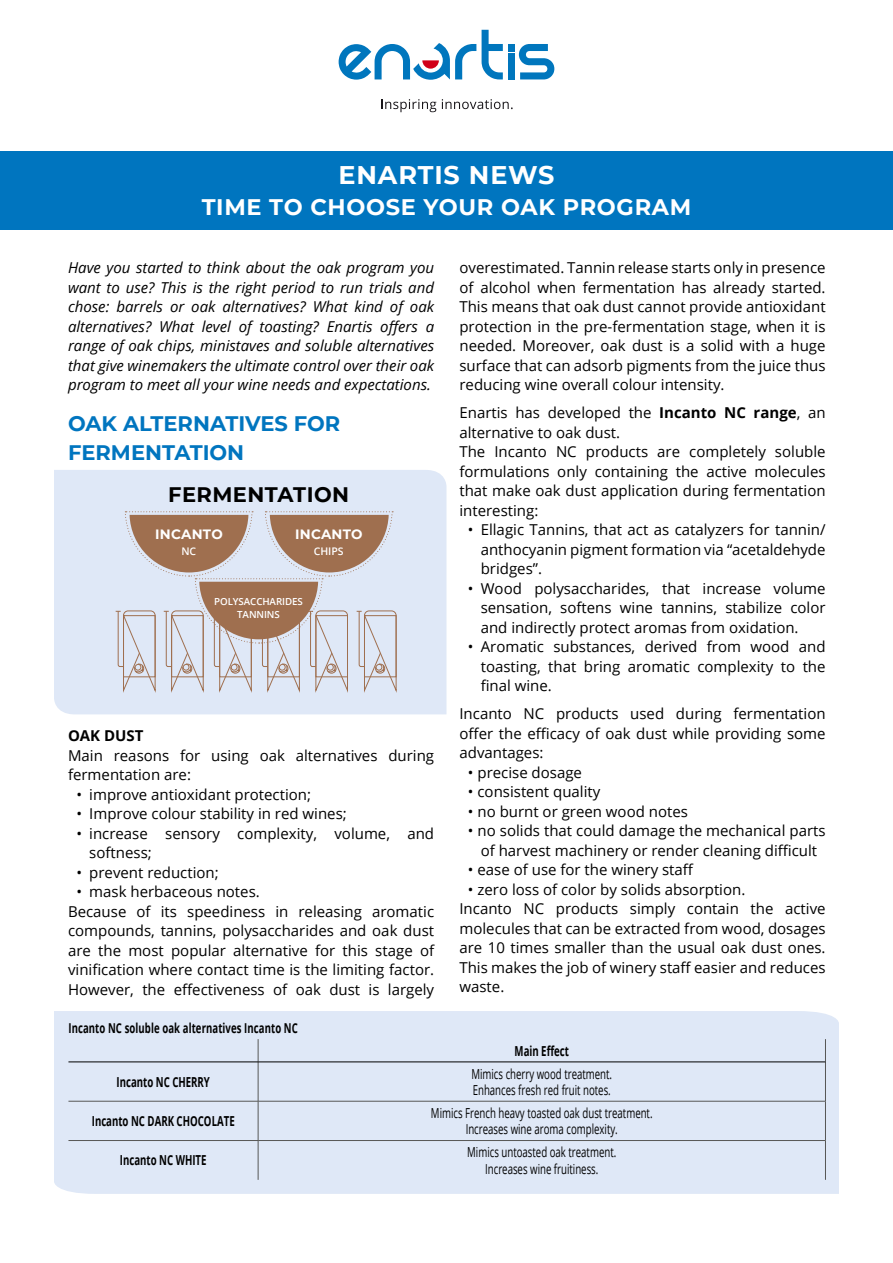
<style>
.page{position:relative;width:893px;height:1263px;background:#fff}
.page>*{position:absolute;margin:0;border:0;box-sizing:border-box;transform-origin:0 0}
.t1{font:700 25.5px "Montserrat";letter-spacing:.035em;color:#fff}
.t2{font:700 22.5px "Montserrat";letter-spacing:.03em;color:#fff}
.t3{font:700 21px/28.5px "Montserrat";color:#0075bf}
.t4{font:700 21px "Montserrat";letter-spacing:.02em;color:#000}
.t5{font:15px/19.5px "Open Sans";color:#000}
.t6{font:italic 15px/19.5px "Open Sans";color:#000;text-align:justify}
.t7{font:700 15px "Open Sans";color:#000}
.t8{font:13.8px/16.5px "Open Sans";color:#000;text-align:center;scale:.7 1}
.t9{font:700 13.8px "Open Sans";color:#000;scale:.7 1}
.t10{font:700 13.65px "Open Sans";letter-spacing:.01em;color:#000;scale:.7 1}
.t11{font:700 13.5px "Montserrat";letter-spacing:.02em;color:#fff}
.t12{font:600 10.5px "Open Sans";letter-spacing:-.01em;color:#fff}
.t13{font:600 9.75px/13.5px "Open Sans";letter-spacing:-.01em;color:#fff;text-align:center}
.s1{font-weight:700}
</style>
<div class="page">
<div style="left:0;top:151px;width:893px;height:78px;background:#0075bf"></div>
<div style="left:54px;top:470px;width:392px;height:244px;background:#dfe8f7"></div>
<svg style="left:116px;top:511px;width:281px;height:182px;background:#c7bbb8"></svg>
<div style="left:54px;top:1011px;width:785px;height:183px;background:#dfe8f7"></div>
<svg style="left:825px;top:1039px;width:1px;height:23px"></svg>
<hr style="left:825px;top:1062px;width:1px;height:39px;background:#575756">
<hr style="left:825px;top:1101px;width:1px;height:39px;background:#575756">
<hr style="left:825px;top:1140px;width:1px;height:40px;background:#575756">
<svg style="left:258px;top:1039px;width:1px;height:23px"></svg>
<hr style="left:258px;top:1062px;width:1px;height:39px;background:#575756">
<hr style="left:68px;top:1101px;width:190px;height:1px;background:#575756">
<hr style="left:258px;top:1101px;width:568px;height:1px;background:#575756">
<hr style="left:258px;top:1101px;width:1px;height:39px;background:#575756">
<hr style="left:68px;top:1140px;width:190px;height:1px;background:#575756">
<hr style="left:258px;top:1140px;width:568px;height:1px;background:#575756">
<hr style="left:258px;top:1140px;width:1px;height:40px;background:#575756">
<hr style="left:68px;top:1062px;width:190px;height:1px;background:#000">
<hr style="left:258px;top:1062px;width:567px;height:1px;background:#000">
<svg style="left:381px;top:99px;width:55px;height:13px"></svg>
<svg style="left:442px;top:99px;width:71px;height:10px"></svg>
<svg style="left:482px;top:30px;width:21px;height:49px"></svg>
<div style="left:508px;top:53px;width:7px;height:26px;background:#0076bd"></div>
<div style="left:508px;top:44px;width:7px;height:7px;background:#0076bd"></div>
<svg style="left:519px;top:44px;width:35px;height:35px"></svg>
<svg style="left:339px;top:43px;width:137px;height:37px"></svg>
<h1 class="t1" style="left:338px;top:157px;width:218px">ENARTIS NEWS</h1>
<h2 class="t2" style="left:202px;top:190px;width:491px">TIME TO CHOOSE YOUR OAK PROGRAM</h2>
<p class="t6" style="left:68px;top:257px;width:368px">Have you started to think about the oak program you want to use? This is the right period to run trials and chose: barrels or oak alternatives? What kind of oak alternatives? What level of toasting? Enartis offers a range of oak chips, ministaves and soluble alternatives that give winemakers the ultimate control over their oak program to meet all your wine needs and expectations.</p>
<h3 class="t3" style="left:68px;top:408px;width:274px">OAK ALTERNATIVES FOR<br>FERMENTATION</h3>
<h3 class="t4" style="left:168px;top:479px;width:182px">FERMENTATION</h3>
<p class="t11" style="left:155px;top:524px;width:69px">INCANTO</p>
<p class="t12" style="left:181px;top:543px;width:16px">NC</p>
<p class="t11" style="left:295px;top:524px;width:69px">INCANTO</p>
<p class="t12" style="left:314px;top:543px;width:31px">CHIPS</p>
<p class="t13" style="left:214px;top:594px;width:90px">POLYSACCHARIDES<br>TANNINS</p>
<p class="t7" style="left:68px;top:725px;width:77px">OAK DUST</p>
<p class="t5" style="left:68px;top:745px;width:368px">Main reasons for using oak alternatives during fermentation are:</p>
<p class="t5" style="left:77px;top:784px;width:236px">• improve antioxidant protection;</p>
<p class="t5" style="left:77px;top:804px;width:272px">• Improve colour stability in red wines;</p>
<p class="t5" style="left:89px;top:823px;width:346px;text-indent:-13px">• increase sensory complexity, volume, and softness;</p>
<p class="t5" style="left:77px;top:862px;width:144px">• prevent reduction;</p>
<p class="t5" style="left:68px;top:882px;width:368px;text-indent:9px">• mask herbaceous notes.<br>Because of its speediness in releasing aromatic compounds, tannins, polysaccharides and oak dust are the most popular alternative for this stage of vinification where contact time is the limiting factor.<br>However, the effectiveness of oak dust is largely</p>
<p class="t10" style="left:68px;top:1018px;width:329px">Incanto NC soluble oak alternatives Incanto NC</p>
<p class="t5" style="left:459px;top:257px;width:368px;text-align:justify">overestimated. Tannin release starts only in presence of alcohol when fermentation has already started.<br>This means that oak dust cannot provide antioxidant protection in the pre-fermentation stage, when it is needed. Moreover, oak dust is a solid with a huge surface that can adsorb pigments from the juice thus reducing wine overall colour intensity.</p>
<p class="t5" style="left:459px;top:402px;width:368px">Enartis has developed the <span class="s1">Incanto NC range</span>, an alternative to oak dust.<br>The Incanto NC products are completely soluble formulations only containing the active molecules that make oak dust application during fermentation interesting:</p>
<p class="t5" style="left:481px;top:519px;width:346px;text-align:justify;text-indent:-13px">• Ellagic Tannins, that act as catalyzers for tannin/ anthocyanin pigment formation via “acetaldehyde bridges”.</p>
<p class="t5" style="left:481px;top:578px;width:346px;text-align:justify;text-indent:-13px">• Wood polysaccharides, that increase volume sensation, softens wine tannins, stabilize color and indirectly protect aromas from oxidation.</p>
<p class="t5" style="left:481px;top:636px;width:346px;text-align:justify;text-indent:-13px">• Aromatic substances, derived from wood and toasting, that bring aromatic complexity to the final wine.</p>
<p class="t5" style="left:459px;top:703px;width:368px;text-align:justify">Incanto NC products used during fermentation offer the efficacy of oak dust while providing some advantages:</p>
<p class="t5" style="left:468px;top:762px;width:116px">• precise dosage</p>
<p class="t5" style="left:468px;top:781px;width:134px">• consistent quality</p>
<p class="t5" style="left:468px;top:801px;width:222px">• no burnt or green wood notes</p>
<p class="t5" style="left:468px;top:820px;width:359px;text-align:center">• no solids that could damage the mechanical parts of harvest machinery or render cleaning difficult</p>
<p class="t5" style="left:468px;top:859px;width:227px">• ease of use for the winery staff</p>
<p class="t5" style="left:459px;top:879px;width:368px;text-indent:9px">• zero loss of color by solids absorption.<br>Incanto NC products simply contain the active molecules that can be extracted from wood, dosages are 10 times smaller than the usual oak dust ones.<br>This makes the job of winery staff easier and reduces waste.</p>
<p class="t9" style="left:515px;top:1041px;width:79px">Main Effect</p>
<p class="t9" style="left:117px;top:1072px;width:135px">Incanto NC CHERRY</p>
<p class="t8" style="left:471px;top:1065px;width:203px;text-align:left">Mimics cherry wood treatment.<br>Enhances fresh red fruit notes.</p>
<p class="t9" style="left:92px;top:1111px;width:206px">Incanto NC DARK CHOCOLATE</p>
<p class="t8" style="left:431px;top:1104px;width:318px">Mimics French heavy toasted oak dust treatment.<br>Increases wine aroma complexity.</p>
<p class="t9" style="left:120px;top:1151px;width:125px">Incanto NC WHITE</p>
<p class="t8" style="left:467px;top:1143px;width:214px">Mimics untoasted oak treatment.<br>Increases wine fruitiness.</p>
</div>
